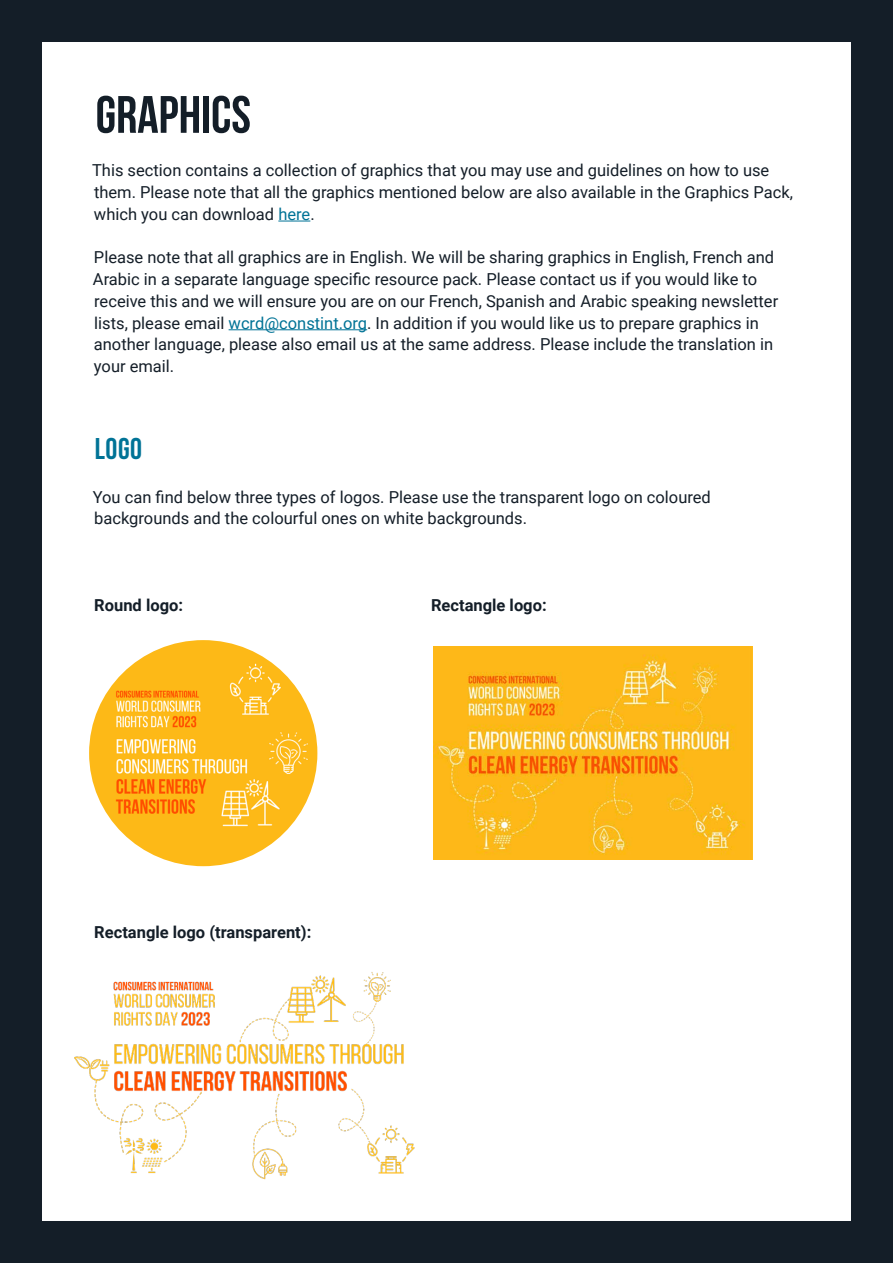
<style>
.page{position:relative;width:893px;height:1263px;background:#fff}
.page>*{position:absolute;margin:0;border:0;box-sizing:border-box;transform-origin:0 0}
.t1{font:700 52.5px "Bebas Neue";color:#141e28}
.t2{font:30px "Bebas Neue";color:#007396}
.t3{font:16.5px/21.8px "Roboto";color:#141e28}
.t4{font:700 16.5px "Roboto";color:#141e28}
.s1{color:#007396}
</style>
<div class="page">
<div style="left:0;top:0;width:893px;height:1263px;border:42px solid #141e28"></div>
<hr style="left:278px;top:221px;width:32px;height:1px;background:#007396">
<hr style="left:229px;top:329px;width:138px;height:1px;background:#007396">
<img style="left:89px;top:640px;width:228px;height:226px">
<img style="left:434px;top:647px;width:319px;height:212px">
<img style="left:74px;top:972px;width:341px;height:208px">
<h1 class="t1" style="left:96px;top:86px;width:157px">GRAPHICS</h1>
<p class="t3" style="left:92px;top:159px;width:702px">This section contains a collection of graphics that you may use and guidelines on how to use them. Please note that all the graphics mentioned below are also available in the Graphics Pack, which you can download <span class="s1">here</span>.</p>
<p class="t3" style="left:93px;top:246px;width:687px">Please note that all graphics are in English. We will be sharing graphics in English, French and Arabic in a separate language specific resource pack. Please contact us if you would like to receive this and we will ensure you are on our French, Spanish and Arabic speaking newsletter lists, please email <span class="s1">wcrd@constint.org</span>. In addition if you would like us to prepare graphics in another language, please also email us at the same address. Please include the translation in your email.</p>
<h2 class="t2" style="left:95px;top:432px;width:49px">Logo</h2>
<p class="t3" style="left:93px;top:485px;width:620px">You can find below three types of logos. Please use the transparent logo on coloured backgrounds and the colourful ones on white backgrounds.</p>
<p class="t4" style="left:94px;top:594px;width:90px">Round logo:</p>
<p class="t4" style="left:431px;top:594px;width:117px">Rectangle logo:</p>
<p class="t4" style="left:94px;top:920px;width:219px">Rectangle logo (transparent):</p>
</div>
